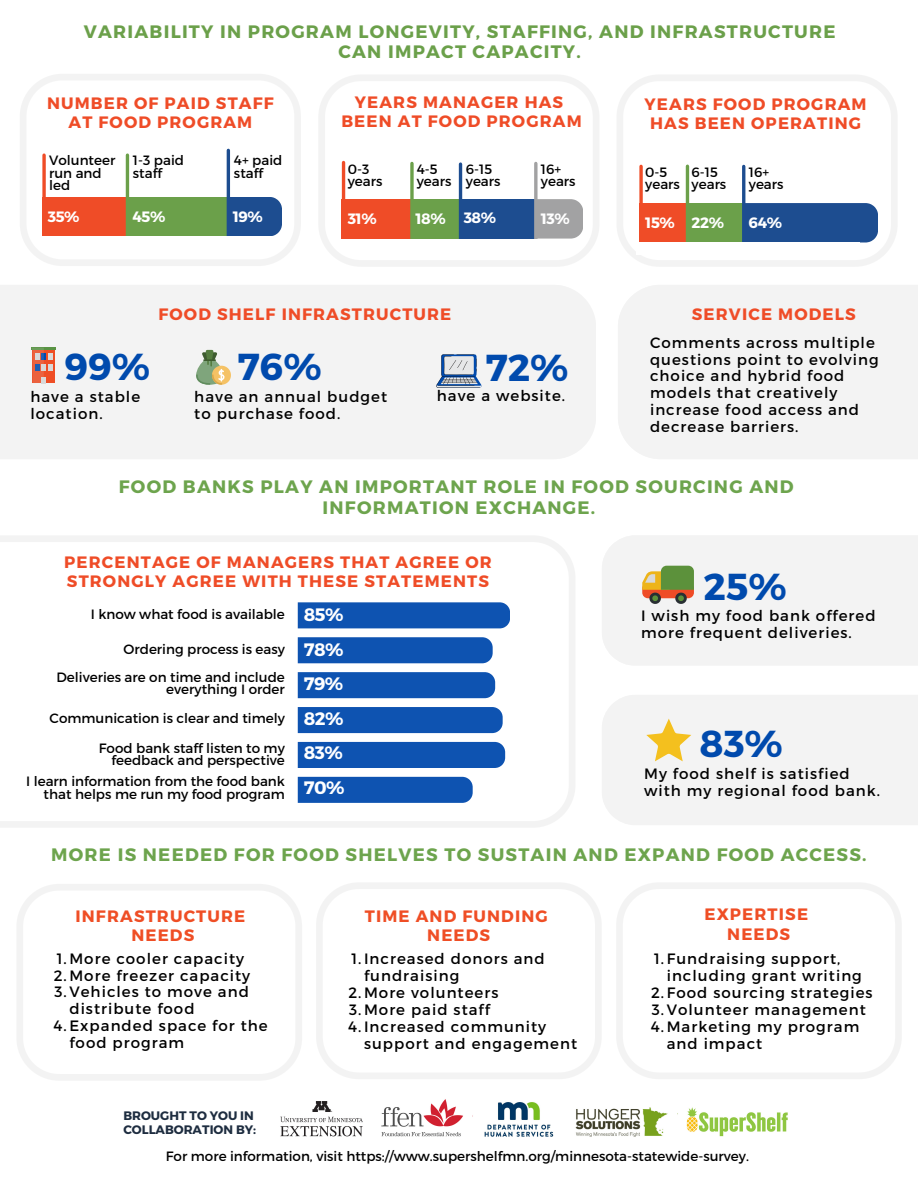
<style>
.page{position:relative;width:918px;height:1188px;background:#fff}
.page>*{position:absolute;margin:0;border:0;box-sizing:border-box;transform-origin:0 0}
.t1{font:700 37.5px "Montserrat";color:#004aad}
.t2{font:700 18px/20.2px "Montserrat";letter-spacing:.07em;color:#6da44d;text-align:center}
.t3{font:700 18px/20.2px "Montserrat";letter-spacing:.07em;color:#6ba04a;text-align:center}
.t4{font:700 18px/34.5px "Montserrat";letter-spacing:-.03em;color:#fff}
.t5{font:700 16.5px/19.2px "Montserrat";letter-spacing:.07em;color:#ef4c27;text-align:center}
.t6{font:700 16.5px/19.2px "Montserrat";letter-spacing:.07em;color:#ef4e25;text-align:center}
.t7{font:15px/16.8px "Montserrat";letter-spacing:.07em;color:#000}
.t8{font:700 15px "Montserrat";letter-spacing:-.03em;color:#fff}
.t9{font:13.5px/12.3px "Montserrat";color:#000}
.t10{font:700 12.3px/14.4px "Montserrat";color:#1e2d40}
</style>
<div class="page">
<svg style="left:0;top:536px;width:575px;height:291px"></svg>
<div style="left:298px;top:602px;width:212px;height:26px;background:#0e53b1"></div>
<div style="left:298px;top:637px;width:195px;height:26px;background:#0e53b1"></div>
<div style="left:298px;top:672px;width:197px;height:26px;background:#0e53b1"></div>
<div style="left:298px;top:707px;width:205px;height:26px;background:#0e53b1"></div>
<div style="left:298px;top:742px;width:207px;height:26px;background:#0e53b1"></div>
<div style="left:298px;top:777px;width:175px;height:26px;background:#0e53b1"></div>
<div style="left:602px;top:695px;width:316px;height:130px;background:#f3f3f3"></div>
<svg style="left:17px;top:884px;width:285px;height:196px"></svg>
<svg style="left:617px;top:883px;width:284px;height:196px"></svg>
<svg style="left:316px;top:883px;width:285px;height:196px"></svg>
<svg style="left:20px;top:74px;width:281px;height:192px"></svg>
<svg style="left:319px;top:75px;width:280px;height:191px"></svg>
<svg style="left:617px;top:75px;width:280px;height:191px"></svg>
<div style="left:745px;top:203px;width:133px;height:40px;background:#1d4d90"></div>
<div style="left:639px;top:203px;width:103px;height:40px;background:#6ba04a"></div>
<div style="left:639px;top:203px;width:47px;height:40px;background:#ef4c27"></div>
<svg style="left:538px;top:199px;width:45px;height:40px;background:#a6a6a7"></svg>
<div style="left:342px;top:199px;width:195px;height:40px;background:#1d4d90"></div>
<div style="left:342px;top:199px;width:117px;height:40px;background:#6ba04a"></div>
<div style="left:342px;top:199px;width:68px;height:40px;background:#ef4c27"></div>
<svg style="left:534px;top:163px;width:4px;height:76px"></svg>
<div style="left:230px;top:197px;width:52px;height:39px;background:#1d4d90"></div>
<div style="left:42px;top:197px;width:187px;height:39px;background:#6ba04a"></div>
<div style="left:42px;top:197px;width:86px;height:39px;background:#ef4c27"></div>
<svg style="left:639px;top:166px;width:4px;height:77px"></svg>
<hr style="left:742px;top:166px;width:3px;height:79px;background:#1d4d90">
<hr style="left:686px;top:166px;width:3px;height:80px;background:#6ba04a">
<hr style="left:342px;top:163px;width:3px;height:79px;background:#ef4c27">
<svg style="left:410px;top:163px;width:4px;height:76px"></svg>
<hr style="left:459px;top:164px;width:3px;height:76px;background:#1d4d90">
<div style="left:636px;top:243px;width:224px;height:11px;background:#fff"></div>
<div style="left:338px;top:239px;width:241px;height:11px;background:#fff"></div>
<svg style="left:42px;top:155px;width:4px;height:42px"></svg>
<hr style="left:126px;top:155px;width:3px;height:85px;background:#6ba04a">
<hr style="left:227px;top:150px;width:3px;height:87px;background:#1d4d90">
<div style="left:40px;top:236px;width:240px;height:11px;background:#fff"></div>
<div style="left:0;top:285px;width:596px;height:174px;background:#f3f3f3"></div>
<div style="left:618px;top:285px;width:300px;height:174px;background:#f3f3f3"></div>
<img style="left:280px;top:1101px;width:83px;height:36px">
<img style="left:381px;top:1099px;width:173px;height:38px">
<img style="left:575px;top:1107px;width:93px;height:30px">
<img style="left:686px;top:1107px;width:102px;height:30px">
<svg style="left:196px;top:350px;width:35px;height:35px"></svg>
<div style="left:33px;top:350px;width:22px;height:33px;background:#ef4e25"></div>
<hr style="left:31px;top:347px;width:25px;height:3px;background:#599344">
<svg style="left:31px;top:348px;width:22px;height:35px"></svg>
<svg style="left:436px;top:354px;width:46px;height:34px"></svg>
<div style="left:602px;top:536px;width:316px;height:129px;background:#f3f3f3"></div>
<p class="t3" style="left:84px;top:20px;width:753px">VARIABILITY IN PROGRAM LONGEVITY, STAFFING, AND INFRASTRUCTURE<br>CAN IMPACT CAPACITY.</p>
<p class="t5" style="left:47px;top:93px;width:228px">NUMBER OF PAID STAFF<br>AT FOOD PROGRAM</p>
<p class="t5" style="left:341px;top:92px;width:242px">YEARS MANAGER HAS<br>BEEN AT FOOD PROGRAM</p>
<p class="t5" style="left:645px;top:94px;width:224px">YEARS FOOD PROGRAM<br>HAS BEEN OPERATING</p>
<p class="t9" style="left:49px;top:154px;width:68px">Volunteer run and led</p>
<p class="t9" style="left:133px;top:154px;width:53px">1-3 paid staff</p>
<p class="t9" style="left:234px;top:154px;width:50px">4+ paid staff</p>
<p class="t8" style="left:133px;top:207px;width:34px">45%</p>
<p class="t9" style="left:348px;top:162px;width:36px">0-3 years</p>
<p class="t9" style="left:417px;top:162px;width:36px">4-5 years</p>
<p class="t9" style="left:466px;top:162px;width:36px">6-15 years</p>
<p class="t9" style="left:541px;top:162px;width:36px">16+ years</p>
<p class="t9" style="left:692px;top:165px;width:36px">6-15 years</p>
<p class="t9" style="left:749px;top:165px;width:36px">16+ years</p>
<p class="t9" style="left:645px;top:165px;width:36px">0-5 years</p>
<p class="t8" style="left:48px;top:207px;width:33px">35%</p>
<p class="t8" style="left:233px;top:207px;width:32px">19%</p>
<p class="t8" style="left:541px;top:209px;width:31px">13%</p>
<p class="t8" style="left:749px;top:213px;width:35px">64%</p>
<p class="t8" style="left:464px;top:208px;width:34px">38%</p>
<p class="t8" style="left:415px;top:209px;width:32px">18%</p>
<p class="t8" style="left:645px;top:213px;width:31px">15%</p>
<p class="t8" style="left:348px;top:209px;width:31px">31%</p>
<p class="t8" style="left:692px;top:213px;width:34px">22%</p>
<h1 class="t1" style="left:64px;top:343px;width:87px">99%</h1>
<p class="t7" style="left:30px;top:387px;width:111px">have a stable location.</p>
<p class="t5" style="left:158px;top:304px;width:294px">FOOD SHELF INFRASTRUCTURE</p>
<h1 class="t1" style="left:237px;top:343px;width:86px">76%</h1>
<p class="t7" style="left:194px;top:387px;width:194px">have an annual budget to purchase food.</p>
<h1 class="t1" style="left:485px;top:344px;width:85px">72%</h1>
<p class="t7" style="left:437px;top:387px;width:130px">have a website.</p>
<p class="t5" style="left:692px;top:303px;width:165px">SERVICE MODELS</p>
<p class="t7" style="left:650px;top:333px;width:230px">Comments across multiple questions point to evolving choice and hybrid food models that creatively increase food access and decrease barriers.</p>
<p class="t2" style="left:119px;top:476px;width:676px">FOOD BANKS PLAY AN IMPORTANT ROLE IN FOOD SOURCING AND<br>INFORMATION EXCHANGE.</p>
<p class="t5" style="left:64px;top:552px;width:429px;text-align:left">PERCENTAGE OF MANAGERS THAT AGREE OR<br>STRONGLY AGREE WITH THESE STATEMENTS</p>
<p class="t9" style="left:91px;top:608px;width:196px">I know what food is available</p>
<p class="t4" style="left:304px;top:597px;width:41px">85%</p>
<p class="t9" style="left:56px;top:634px;width:230px;line-height:28.3px;text-align:right">Ordering process is easy<br>Deliveries are on time and include</p>
<p class="t9" style="left:166px;top:683px;width:120px">everything I order</p>
<p class="t4" style="left:304px;top:631px;width:41px">78%</p>
<p class="t4" style="left:304px;top:666px;width:41px">79%</p>
<p class="t9" style="left:50px;top:712px;width:237px">Communication is clear and timely</p>
<p class="t4" style="left:304px;top:700px;width:41px">82%</p>
<p class="t9" style="left:99px;top:741px;width:188px;text-align:right">Food bank staff listen to my feedback and perspective</p>
<p class="t9" style="left:26px;top:775px;width:260px;text-align:right">I learn information from the food bank that helps me run my food program</p>
<p class="t4" style="left:304px;top:735px;width:42px">83%<br>70%</p>
<h1 class="t1" style="left:704px;top:562px;width:85px">25%</h1>
<p class="t7" style="left:641px;top:607px;width:236px">I wish my food bank offered more frequent deliveries.</p>
<h1 class="t1" style="left:700px;top:720px;width:85px">83%</h1>
<p class="t7" style="left:644px;top:765px;width:238px">My food shelf is satisfied with my regional food bank.</p>
<p class="t2" style="left:51px;top:843px;width:817px">MORE IS NEEDED FOR FOOD SHELVES TO SUSTAIN AND EXPAND FOOD ACCESS.</p>
<p class="t6" style="left:76px;top:906px;width:171px">INFRASTRUCTURE<br>NEEDS</p>
<p class="t6" style="left:365px;top:906px;width:184px">TIME AND FUNDING<br>NEEDS</p>
<p class="t7" style="left:57px;top:949px;width:189px">1.More cooler capacity</p>
<p class="t7" style="left:54px;top:966px;width:198px">2.More freezer capacity</p>
<p class="t7" style="left:55px;top:983px;width:196px">3.Vehicles to move and</p>
<p class="t7" style="left:69px;top:1000px;width:127px">distribute food</p>
<p class="t7" style="left:54px;top:1017px;width:216px">4.Expanded space for the</p>
<p class="t7" style="left:69px;top:1034px;width:116px">food program</p>
<p class="t7" style="left:351px;top:950px;width:195px">1.Increased donors and</p>
<p class="t7" style="left:364px;top:967px;width:97px">fundraising</p>
<p class="t7" style="left:348px;top:983px;width:152px">2.More volunteers</p>
<p class="t7" style="left:349px;top:1000px;width:142px">3.More paid staff</p>
<p class="t7" style="left:348px;top:1017px;width:199px">4.Increased community</p>
<p class="t7" style="left:364px;top:1034px;width:215px">support and engagement</p>
<p class="t6" style="left:704px;top:904px;width:105px">EXPERTISE<br>NEEDS</p>
<p class="t7" style="left:654px;top:950px;width:188px">1.Fundraising support,</p>
<p class="t7" style="left:667px;top:967px;width:197px">including grant writing</p>
<p class="t7" style="left:651px;top:984px;width:223px">2.Food sourcing strategies</p>
<p class="t7" style="left:652px;top:1001px;width:216px">3.Volunteer management</p>
<p class="t7" style="left:651px;top:1018px;width:210px">4.Marketing my program</p>
<p class="t7" style="left:667px;top:1034px;width:97px">and impact</p>
<p class="t10" style="left:123px;top:1108px;width:134px">BROUGHT TO YOU IN<br>COLLABORATION BY:</p>
<p class="t9" style="left:166px;top:1150px;width:585px">For more information, visit https://www.supershelfmn.org/minnesota-statewide-survey.</p>
</div>
